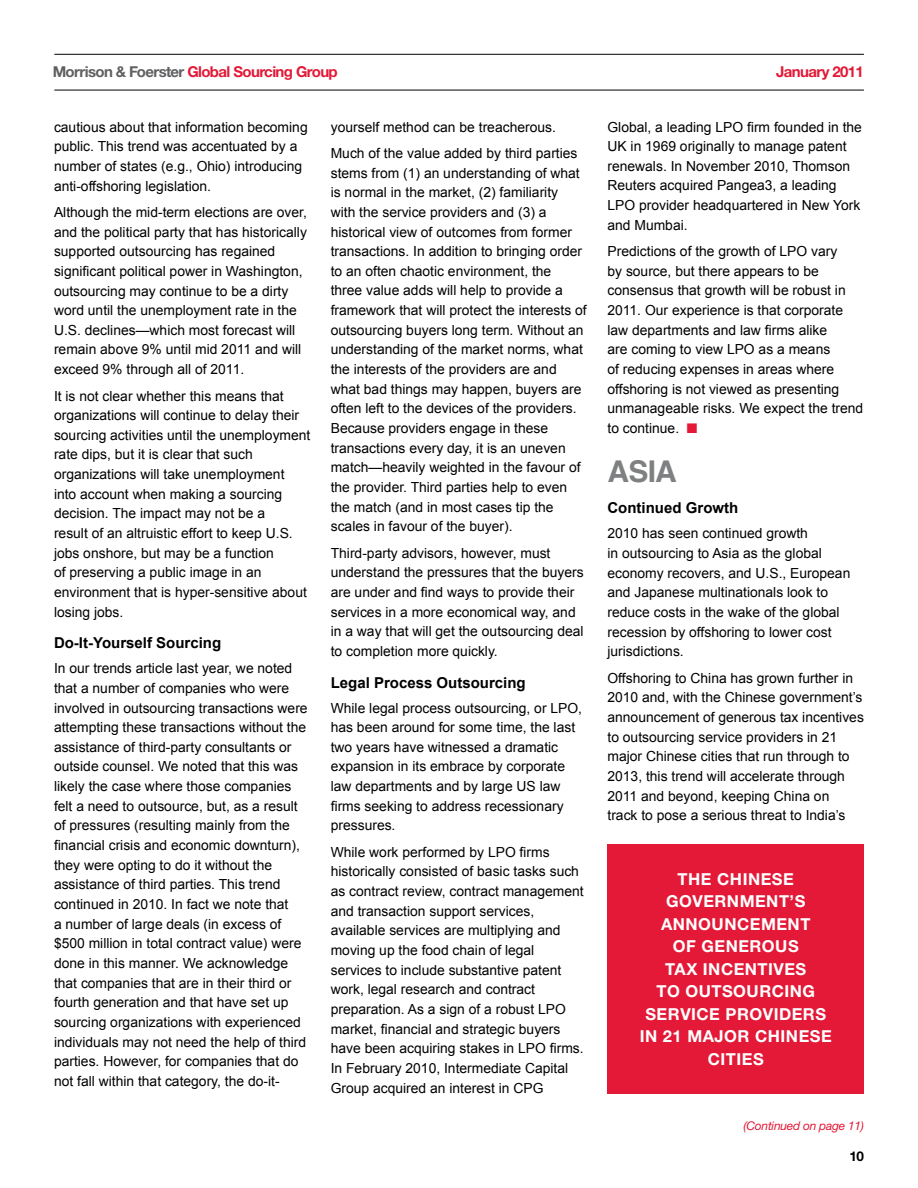
<style>
.page{position:relative;width:918px;height:1188px;background:#fff}
.page>*{position:absolute;margin:0;border:0;box-sizing:border-box;transform-origin:0 0}
.t1{font:700 30px "Helvetica";color:#7f8081}
.t2{font:700 16.5px/22.5px "Helvetica Neue LT Std";letter-spacing:.03em;color:#fff}
.t3{font:700 16.5px "Helvetica Neue LT Std";letter-spacing:.085em;color:#fff}
.t4{font:700 15px "Arial";color:#000}
.t5{font:700 15px "Helvetica Neue LT Std";letter-spacing:-.04em;color:#e31937}
.t6{font:13.8px/19.6px "Arial";color:#000}
.t7{font:700 13.5px "Helvetica Neue LT Std";color:#000}
.t8{font:italic 12px "Helvetica Neue LT Std";letter-spacing:-.02em;color:#e31937}
.s1{color:#5f6062}
.s2{color:#e31937}
</style>
<div class="page">
<hr style="left:54px;top:90px;width:810px;height:1px;background:#000">
<hr style="left:54px;top:54px;width:810px;height:1px;background:#000">
<div style="left:608px;top:844px;width:256px;height:250px;background:#e31937"></div>
<p class="t5" style="left:53px;top:62px;width:287px"><span class="s1">MORRISON &amp; FOERSTER</span> GLOBAL SOURCING GROUP</p>
<p class="t5" style="left:776px;top:62px;width:89px">JANUARY 2011</p>
<p class="t6" style="left:54px;top:117px;width:255px">cautious about that information becoming public. This trend was accentuated by a number of states (e.g., Ohio) introducing anti-offshoring legislation.</p>
<p class="t6" style="left:54px;top:202px;width:254px">Although the mid-term elections are over, and the political party that has historically supported outsourcing has regained significant political power in Washington, outsourcing may continue to be a dirty word until the unemployment rate in the U.S. declines—which most forecast will remain above 9% until mid 2011 and will exceed 9% through all of 2011.</p>
<p class="t6" style="left:54px;top:386px;width:258px">It is not clear whether this means that organizations will continue to delay their sourcing activities until the unemployment rate dips, but it is clear that such organizations will take unemployment<br>into account when making a sourcing decision. The impact may not be a<br>result of an altruistic effort to keep U.S. jobs onshore, but may be a function<br>of preserving a public image in an environment that is hyper-sensitive about losing jobs.</p>
<p class="t4" style="left:54px;top:633px;width:169px">Do-It-Yourself Sourcing</p>
<p class="t6" style="left:54px;top:659px;width:255px">In our trends article last year, we noted that a number of companies who were involved in outsourcing transactions were attempting these transactions without the assistance of third-party consultants or outside counsel. We noted that this was likely the case where those companies felt a need to outsource, but, as a result of pressures (resulting mainly from the financial crisis and economic downturn), they were opting to do it without the assistance of third parties. This trend continued in 2010. In fact we note that<br>a number of large deals (in excess of $500 million in total contract value) were done in this manner. We acknowledge that companies that are in their third or fourth generation and that have set up sourcing organizations with experienced individuals may not need the help of third parties. However, for companies that do not fall within that category, the do-it-</p>
<p class="t6" style="left:331px;top:114px;width:248px;line-height:26.4px">yourself method can be treacherous.<br>Much of the value added by third parties</p>
<p class="t6" style="left:331px;top:163px;width:258px">stems from (1) an understanding of what is normal in the market, (2) familiarity<br>with the service providers and (3) a historical view of outcomes from former transactions. In addition to bringing order to an often chaotic environment, the<br>three value adds will help to provide a framework that will protect the interests of outsourcing buyers long term. Without an understanding of the market norms, what the interests of the providers are and what bad things may happen, buyers are often left to the devices of the providers.<br>Because providers engage in these transactions every day, it is an uneven match—heavily weighted in the favour of the provider. Third parties help to even the match (and in most cases tip the scales in favour of the buyer).</p>
<p class="t6" style="left:331px;top:543px;width:254px">Third-party advisors, however, must understand the pressures that the buyers are under and find ways to provide their services in a more economical way, and in a way that will get the outsourcing deal to completion more quickly.</p>
<p class="t4" style="left:331px;top:672px;width:197px">Legal Process Outsourcing</p>
<p class="t6" style="left:331px;top:698px;width:253px">While legal process outsourcing, or LPO, has been around for some time, the last two years have witnessed a dramatic expansion in its embrace by corporate law departments and by large US law firms seeking to address recessionary pressures.</p>
<p class="t6" style="left:331px;top:842px;width:254px">While work performed by LPO firms historically consisted of basic tasks such as contract review, contract management and transaction support services, available services are multiplying and moving up the food chain of legal services to include substantive patent work, legal research and contract preparation. As a sign of a robust LPO market, financial and strategic buyers have been acquiring stakes in LPO firms.<br>In February 2010, Intermediate Capital Group acquired an interest in CPG</p>
<p class="t6" style="left:608px;top:117px;width:256px">Global, a leading LPO firm founded in the UK in 1969 originally to manage patent renewals. In November 2010, Thomson Reuters acquired Pangea3, a leading LPO provider headquartered in New York and Mumbai.</p>
<p class="t6" style="left:608px;top:242px;width:257px">Predictions of the growth of LPO vary<br>by source, but there appears to be consensus that growth will be robust in 2011. Our experience is that corporate law departments and law firms alike<br>are coming to view LPO as a means<br>of reducing expenses in areas where offshoring is not viewed as presenting unmanageable risks. We expect the trend to continue. <span class="s2">■</span></p>
<h1 class="t1" style="left:608px;top:447px;width:70px">ASIA</h1>
<p class="t4" style="left:608px;top:498px;width:132px">Continued Growth</p>
<p class="t6" style="left:608px;top:524px;width:244px">2010 has seen continued growth<br>in outsourcing to Asia as the global economy recovers, and U.S., European and Japanese multinationals look to reduce costs in the wake of the global recession by offshoring to lower cost jurisdictions.</p>
<p class="t6" style="left:608px;top:668px;width:258px">Offshoring to China has grown further in 2010 and, with the Chinese government’s announcement of generous tax incentives to outsourcing service providers in 21 major Chinese cities that run through to 2013, this trend will accelerate through 2011 and beyond, keeping China on<br>track to pose a serious threat to India’s</p>
<p class="t3" style="left:678px;top:868px;width:118px">THE CHINESE</p>
<p class="t2" style="left:666px;top:890px;width:139px">GOVERNM ENT’S</p>
<p class="t2" style="left:661px;top:912px;width:13px">ANN</p>
<p class="t2" style="left:698px;top:912px;width:102px">OUNCEMENT</p>
<p class="t2" style="left:673px;top:935px;width:126px">OF GENEROUS</p>
<p class="t2" style="left:665px;top:957px;width:141px">TAX INC ENTIVES</p>
<p class="t2" style="left:656px;top:980px;width:146px">TO OUTSOURCING</p>
<p class="t2" style="left:645px;top:1002px;width:180px">SERVICE PROVIDERS</p>
<p class="t2" style="left:640px;top:1025px;width:60px">IN 21 MAJ</p>
<p class="t2" style="left:708px;top:1025px;width:125px;text-indent:16px">OR CHINESE<br>CITIES</p>
<p class="t8" style="left:744px;top:1119px;width:122px">(Continued on page 11)</p>
<p class="t7" style="left:850px;top:1148px;width:16px">10</p>
</div>
